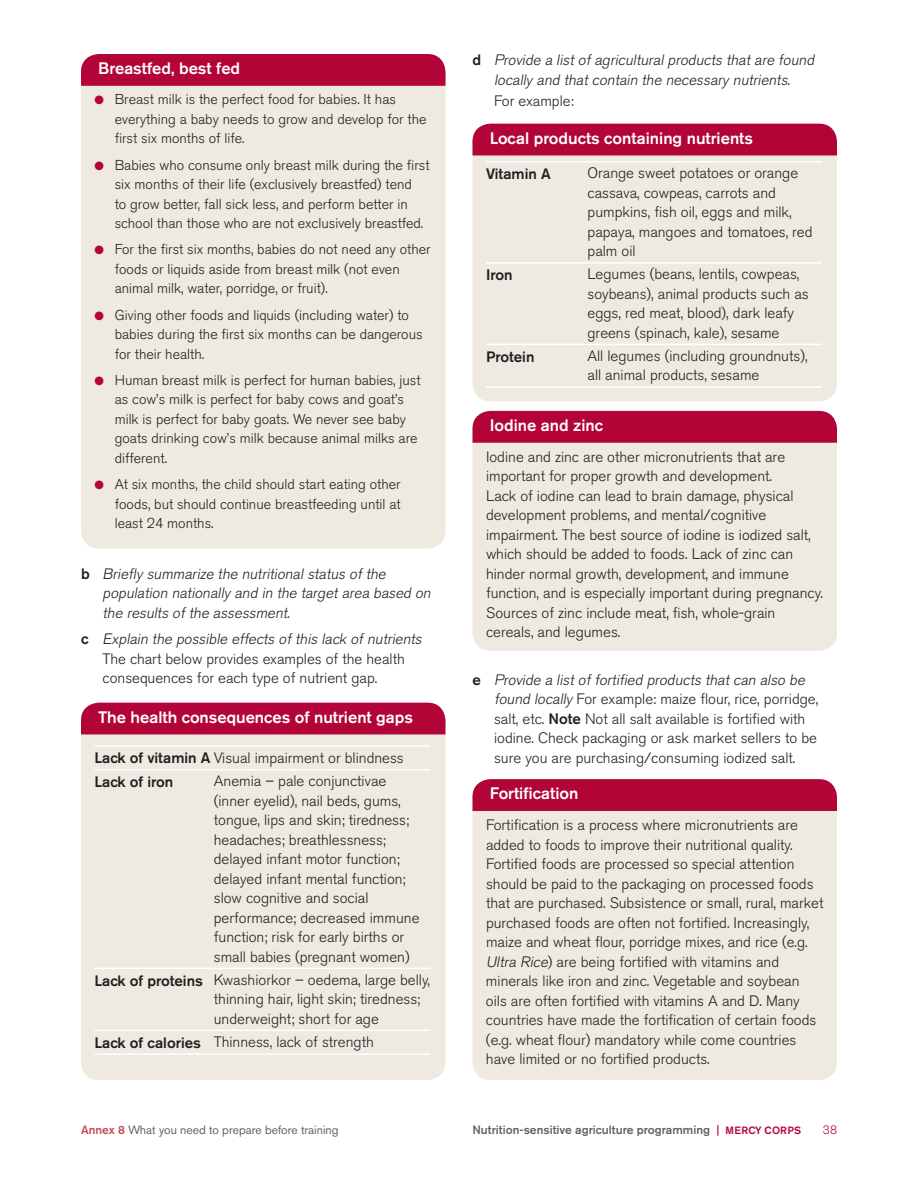
<style>
.page{position:relative;width:918px;height:1188px;background:#fff}
.page>*{position:absolute;margin:0;border:0;box-sizing:border-box;transform-origin:0 0}
.t1{font:500 16.5px "Akzidenz Grotesk BE";color:#fff}
.t2{font:300 15px/19.5px "Akzidenz Grotesk BE";color:#231f20}
.t3{font:italic 300 15px/19.5px "Akzidenz Grotesk BE";color:#231f20}
.t4{font:500 15px "Akzidenz Grotesk BE";color:#231f20}
.t5{font:300 14.25px/19.5px "Akzidenz Grotesk BE";color:#231f20}
.t6{font:500 12px "Akzidenz Grotesk BE";color:#636366}
.t7{font:12px "Akzidenz Grotesk BE";color:#636366}
.t8{font:300 12px "Akzidenz Grotesk BE";color:#b30437}
.t9{font:12px "Zapf Dingbats ITC";color:#b30437}
.s1{color:#b30437}
.s2{font-weight:500;font-style:normal}
.s3{font-weight:500}
.s4{font-style:italic}
.s5{font-weight:500;color:#c35258}
.s6{font-size:10.5px;color:#b30437}
</style>
<div class="page">
<div style="left:81px;top:54px;width:365px;height:494px;background:#eee9e1;border-radius:18px"></div>
<div style="left:81px;top:54px;width:365px;height:32px;background:#b30437"></div>
<div style="left:81px;top:703px;width:365px;height:377px;background:#eee9e1;border-radius:18px"></div>
<hr style="left:94px;top:745px;width:120px;height:2px;background:#fff">
<hr style="left:214px;top:745px;width:216px;height:2px;background:#fff">
<hr style="left:94px;top:769px;width:120px;height:2px;background:#fff">
<hr style="left:214px;top:769px;width:216px;height:2px;background:#fff">
<hr style="left:94px;top:968px;width:120px;height:1px;background:#fff">
<hr style="left:214px;top:968px;width:216px;height:1px;background:#fff">
<hr style="left:94px;top:1030px;width:120px;height:1px;background:#fff">
<hr style="left:214px;top:1030px;width:216px;height:1px;background:#fff">
<hr style="left:94px;top:1053px;width:120px;height:2px;background:#fff">
<hr style="left:214px;top:1053px;width:216px;height:2px;background:#fff">
<div style="left:81px;top:703px;width:365px;height:31px;background:#b30437"></div>
<div style="left:472px;top:124px;width:365px;height:277px;background:#eee9e1;border-radius:18px"></div>
<hr style="left:486px;top:161px;width:102px;height:2px;background:#fff">
<hr style="left:588px;top:161px;width:234px;height:2px;background:#fff">
<hr style="left:486px;top:262px;width:102px;height:2px;background:#fff">
<hr style="left:588px;top:262px;width:234px;height:2px;background:#fff">
<hr style="left:486px;top:344px;width:102px;height:1px;background:#fff">
<hr style="left:588px;top:344px;width:234px;height:1px;background:#fff">
<hr style="left:486px;top:386px;width:102px;height:2px;background:#fff">
<hr style="left:588px;top:386px;width:234px;height:2px;background:#fff">
<div style="left:472px;top:124px;width:365px;height:31px;background:#b30437"></div>
<div style="left:472px;top:411px;width:365px;height:240px;background:#eee9e1;border-radius:18px"></div>
<div style="left:472px;top:411px;width:365px;height:32px;background:#b30437"></div>
<div style="left:472px;top:779px;width:365px;height:301px;background:#eee9e1;border-radius:18px"></div>
<div style="left:472px;top:779px;width:365px;height:32px;background:#b30437"></div>
<p class="t1" style="left:98px;top:58px;width:143px">Breastfed, best fed</p>
<p class="t9" style="left:99px;top:68px;width:11px">●</p>
<p class="t5" style="left:115px;top:90px;width:313px;text-indent:-20px"><span class="s1">●</span> Breast milk is the perfect food for babies. It has everything a baby needs to grow and develop for the first six months of life.</p>
<p class="t5" style="left:115px;top:155px;width:316px;text-indent:-20px"><span class="s1">●</span> Babies who consume only breast milk during the first six months of their life (exclusively breastfed) tend<br>to grow better, fall sick less, and perform better in school than those who are not exclusively breastfed.</p>
<p class="t5" style="left:115px;top:240px;width:317px;text-indent:-20px"><span class="s1">●</span> For the first six months, babies do not need any other foods or liquids aside from breast milk (not even animal milk, water, porridge, or fruit).</p>
<p class="t5" style="left:115px;top:305px;width:309px;text-indent:-20px"><span class="s1">●</span> Giving other foods and liquids (including water) to babies during the first six months can be dangerous for their health.</p>
<p class="t5" style="left:115px;top:370px;width:307px;text-indent:-20px"><span class="s1">●</span> Human breast milk is perfect for human babies, just as cow’s milk is perfect for baby cows and goat’s milk is perfect for baby goats. We never see baby goats drinking cow’s milk because animal milks are different.</p>
<p class="t5" style="left:115px;top:475px;width:287px;text-align:justify;text-indent:-20px"><span class="s1">●</span> At six months, the child should start eating other foods, but should continue breastfeeding until at least 24 months.</p>
<p class="t3" style="left:103px;top:564px;width:333px;text-indent:-22px"><span class="s2">b</span> Briefly summarize the nutritional status of the population nationally and in the target area based on the results of the assessment.</p>
<p class="t2" style="left:103px;top:630px;width:324px;text-indent:-22px"><span class="s3">c</span> <span class="s4">Explain the possible effects of this lack of nutrients<br></span>The chart below provides examples of the health consequences for each type of nutrient gap.</p>
<p class="t1" style="left:98px;top:707px;width:316px">The health consequences of nutrient gaps</p>
<p class="t2" style="left:94px;top:745px;width:311px;line-height:24.6px"><span class="s3">Lack of vitamin A</span> Visual impairment or blindness<br><span class="s3">Lack of iron</span></p>
<p class="t2" style="left:214px;top:772px;width:207px">Anemia – pale conjunctivae (inner eyelid), nail beds, gums, tongue, lips and skin; tiredness; headaches; breathlessness; delayed infant motor function; delayed infant mental function; slow cognitive and social performance; decreased immune function; risk for early births or small babies (pregnant women)</p>
<p class="t2" style="left:214px;top:970px;width:218px;text-indent:-119px"><span class="s3">Lack of proteins</span> Kwashiorkor – oedema, large belly, thinning hair, light skin; tiredness; underweight; short for age</p>
<p class="t2" style="left:94px;top:1032px;width:281px"><span class="s3">Lack of calories</span> Thinness, lack of strength</p>
<p class="t3" style="left:472px;top:51px;width:346px;text-align:center"><span class="s2">d</span> Provide a list of agricultural products that are found locally and that contain the necessary nutrients.</p>
<p class="t2" style="left:494px;top:91px;width:81px">For example:</p>
<p class="t1" style="left:490px;top:128px;width:265px">Local products containing nutrients</p>
<p class="t4" style="left:486px;top:165px;width:66px">Vitamin A</p>
<p class="t2" style="left:588px;top:164px;width:227px">Orange sweet potatoes or orange cassava, cowpeas, carrots and pumpkins, fish oil, eggs and milk, papaya, mangoes and tomatoes, red palm oil</p>
<p class="t4" style="left:486px;top:266px;width:28px">Iron</p>
<p class="t2" style="left:588px;top:265px;width:223px">Legumes (beans, lentils, cowpeas, soybeans), animal products such as eggs, red meat, blood), dark leafy greens (spinach, kale), sesame</p>
<p class="t4" style="left:486px;top:347px;width:50px">Protein</p>
<p class="t2" style="left:588px;top:346px;width:222px">All legumes (including groundnuts), all animal products, sesame</p>
<p class="t1" style="left:490px;top:415px;width:115px">Iodine and zinc</p>
<p class="t2" style="left:486px;top:447px;width:338px">Iodine and zinc are other micronutrients that are important for proper growth and development.<br>Lack of iodine can lead to brain damage, physical development problems, and mental/cognitive impairment. The best source of iodine is iodized salt, which should be added to foods. Lack of zinc can hinder normal growth, development, and immune function, and is especially important during pregnancy.<br>Sources of zinc include meat, fish, whole-grain cereals, and legumes.</p>
<p class="t2" style="left:494px;top:670px;width:326px;text-indent:-22px"><span class="s3">e</span> <span class="s4">Provide a list of fortified products that can also be found locally</span> For example: maize flour, rice, porridge, salt, etc. <span class="s3">Note</span> Not all salt available is fortified with iodine. Check packaging or ask market sellers to be sure you are purchasing/consuming iodized salt.</p>
<p class="t1" style="left:490px;top:783px;width:90px">Fortification</p>
<p class="t2" style="left:486px;top:815px;width:339px">Fortification is a process where micronutrients are added to foods to improve their nutritional quality.<br>Fortified foods are processed so special attention should be paid to the packaging on processed foods that are purchased. Subsistence or small, rural, market purchased foods are often not fortified. Increasingly, maize and wheat flour, porridge mixes, and rice (e.g.<br><span class="s4">Ultra Rice</span>) are being fortified with vitamins and minerals like iron and zinc. Vegetable and soybean oils are often fortified with vitamins A and D. Many countries have made the fortification of certain foods (e.g. wheat flour) mandatory while come countries have limited or no fortified products.</p>
<p class="t7" style="left:81px;top:1123px;width:259px"><span class="s5">Annex 8</span> What you need to prepare before training</p>
<p class="t6" style="left:472px;top:1122px;width:330px">Nutrition-sensitive agriculture programming <span class="s6">| MERCY CORPS</span></p>
<p class="t8" style="left:823px;top:1123px;width:16px">38</p>
</div>
